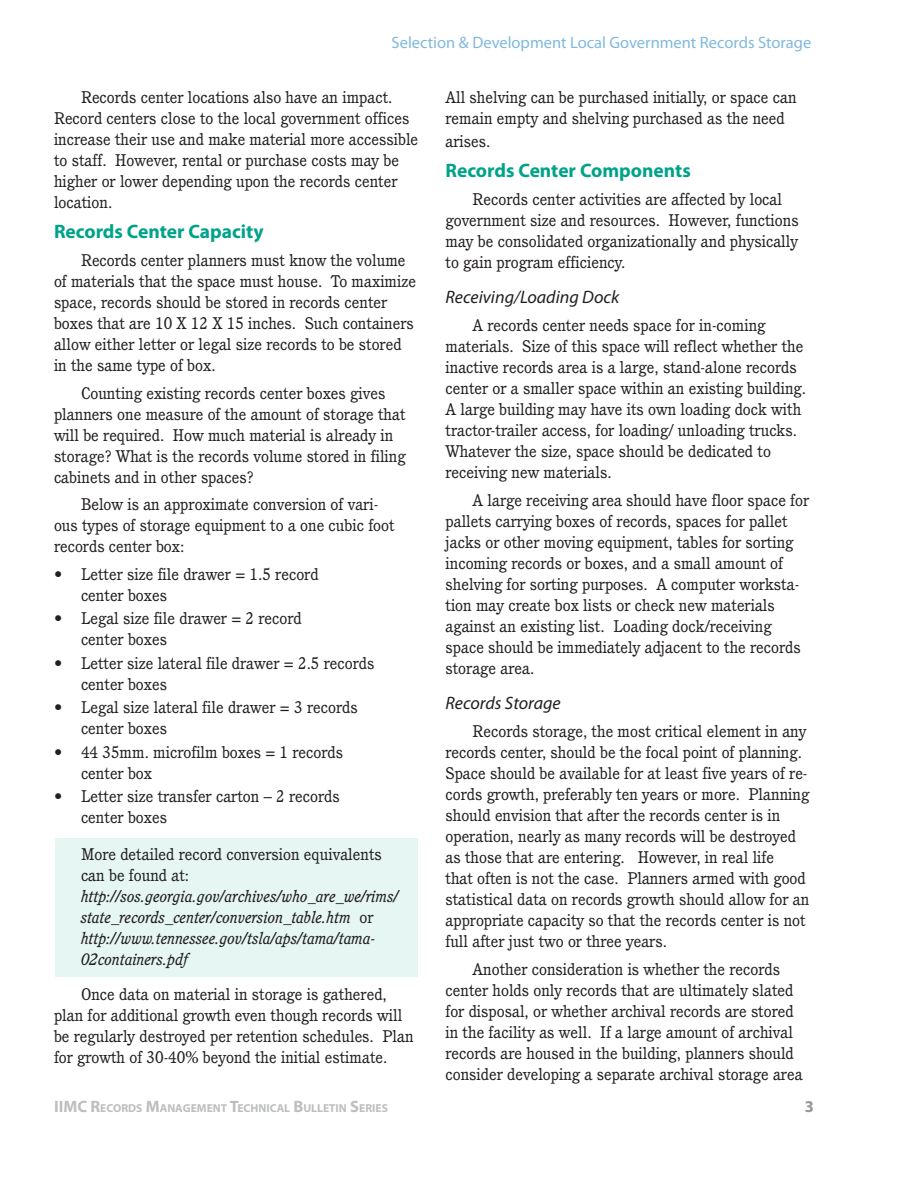
<style>
.page{position:relative;width:918px;height:1188px;background:#fff}
.page>*{position:absolute;margin:0;border:0;box-sizing:border-box;transform-origin:0 0}
.t1{font:700 19.5px "Myriad Pro";color:#00a389}
.t2{font:italic 18px "Myriad Pro";color:#231f20}
.t3{font:16.5px/21px "Cushing";color:#231f20}
.t4{font:italic 16.5px/21px "Cushing";color:#231f20}
.t5{font:16.5px "Myriad Pro";color:#80b9dd}
.t6{font:700 16.5px "Myriad Pro";color:#939598}
.t7{font:700 11.55px "Myriad Pro";color:#bcbec0}
.s1{font-style:normal}
.s2{font-size:16.5px}
</style>
<div class="page">
<div style="left:55px;top:838px;width:363px;height:138px;background:#e6f6f3"></div>
<p class="t5" style="left:392px;top:33px;width:421px">Selection &amp; Development Local Government Records Storage</p>
<p class="t3" style="left:54px;top:86px;width:366px;text-indent:27px">Records center locations also have an impact.<br>Record centers close to the local government offices increase their use and make material more accessible to staff. However, rental or purchase costs may be higher or lower depending upon the records center location.</p>
<p class="t1" style="left:54px;top:219px;width:211px">Records Center Capacity</p>
<p class="t3" style="left:54px;top:249px;width:364px;text-indent:27px">Records center planners must know the volume of materials that the space must house. To maximize space, records should be stored in records center boxes that are 10 X 12 X 15 inches. Such containers allow either letter or legal size records to be stored in the same type of box.</p>
<p class="t3" style="left:54px;top:382px;width:353px;text-indent:27px">Counting existing records center boxes gives planners one measure of the amount of storage that will be required. How much material is already in storage? What is the records volume stored in filing cabinets and in other spaces?</p>
<p class="t3" style="left:54px;top:494px;width:342px;text-indent:27px">Below is an approximate conversion of vari&shy;ous types of storage equipment to a one cubic foot records center box:</p>
<p class="t3" style="left:81px;top:564px;width:239px;text-indent:-27px">• Letter size file drawer = 1.5 record center boxes</p>
<p class="t3" style="left:81px;top:608px;width:222px;text-indent:-27px">• Legal size file drawer = 2 record center boxes</p>
<p class="t3" style="left:81px;top:652px;width:295px;text-indent:-27px">• Letter size lateral file drawer = 2.5 records center boxes</p>
<p class="t3" style="left:81px;top:697px;width:278px;text-indent:-27px">• Legal size lateral file drawer = 3 records center boxes</p>
<p class="t3" style="left:81px;top:741px;width:264px;text-indent:-27px">• 44 35mm. microfilm boxes = 1 records center box</p>
<p class="t3" style="left:81px;top:786px;width:260px;text-indent:-27px">• Letter size transfer carton – 2 records center boxes</p>
<p class="t3" style="left:81px;top:844px;width:302px">More detailed record conversion equivalents can be found at:</p>
<p class="t4" style="left:81px;top:886px;width:319px">http://sos.georgia.gov/archives/who_are_we/rims/ state_records_center/conversion_table.htm <span class="s1">or </span>http://www.tennessee.gov/tsla/aps/tama/tama-02containers.pdf</p>
<p class="t3" style="left:54px;top:983px;width:361px;text-indent:27px">Once data on material in storage is gathered, plan for additional growth even though records will be regularly destroyed per retention schedules. Plan for growth of 30-40% beyond the initial estimate.</p>
<p class="t3" style="left:446px;top:86px;width:353px">All shelving can be purchased initially, or space can remain empty and shelving purchased as the need</p>
<p class="t3" style="left:446px;top:131px;width:46px">arises.</p>
<p class="t1" style="left:446px;top:158px;width:247px">Records Center Components</p>
<p class="t3" style="left:446px;top:189px;width:355px;text-indent:27px">Records center activities are affected by local government size and resources. However, functions may be consolidated organizationally and physically to gain program efficiency.</p>
<p class="t2" style="left:446px;top:286px;width:175px">Receiving/Loading Dock</p>
<p class="t3" style="left:446px;top:315px;width:362px;text-indent:27px">A records center needs space for in-coming materials. Size of this space will reflect whether the inactive records area is a large, stand-alone records center or a smaller space within an existing building.<br>A large building may have its own loading dock with tractor-trailer access, for loading/ unloading trucks.<br>Whatever the size, space should be dedicated to receiving new materials.</p>
<p class="t3" style="left:446px;top:489px;width:365px;text-indent:27px">A large receiving area should have floor space for pallets carrying boxes of records, spaces for pallet jacks or other moving equipment, tables for sorting incoming records or boxes, and a small amount of shelving for sorting purposes. A computer worksta&shy;tion may create box lists or check new materials against an existing list. Loading dock/receiving space should be immediately adjacent to the records storage area.</p>
<p class="t2" style="left:446px;top:692px;width:117px">Records Storage</p>
<p class="t3" style="left:446px;top:721px;width:365px;text-indent:27px">Records storage, the most critical element in any records center, should be the focal point of planning.<br>Space should be available for at least five years of re&shy;cords growth, preferably ten years or more. Planning should envision that after the records center is in operation, nearly as many records will be destroyed as those that are entering. However, in real life<br>that often is not the case. Planners armed with good statistical data on records growth should allow for an appropriate capacity so that the records center is not full after just two or three years.</p>
<p class="t3" style="left:446px;top:959px;width:359px;text-align:center">Another consideration is whether the records<br>center holds only records that are ultimately slated for disposal, or whether archival records are stored in the facility as well. If a large amount of archival records are housed in the building, planners should consider developing a separate archival storage area</p>
<p class="t7" style="left:54px;top:1101px;width:335px"><span class="s2">IIMC R</span>ECORDS <span class="s2">M</span>ANAGEMENT <span class="s2">T</span>ECHNICAL <span class="s2">B</span>ULLETIN <span class="s2">S</span>ERI ES</p>
<p class="t6" style="left:805px;top:1096px;width:11px">3</p>
</div>
